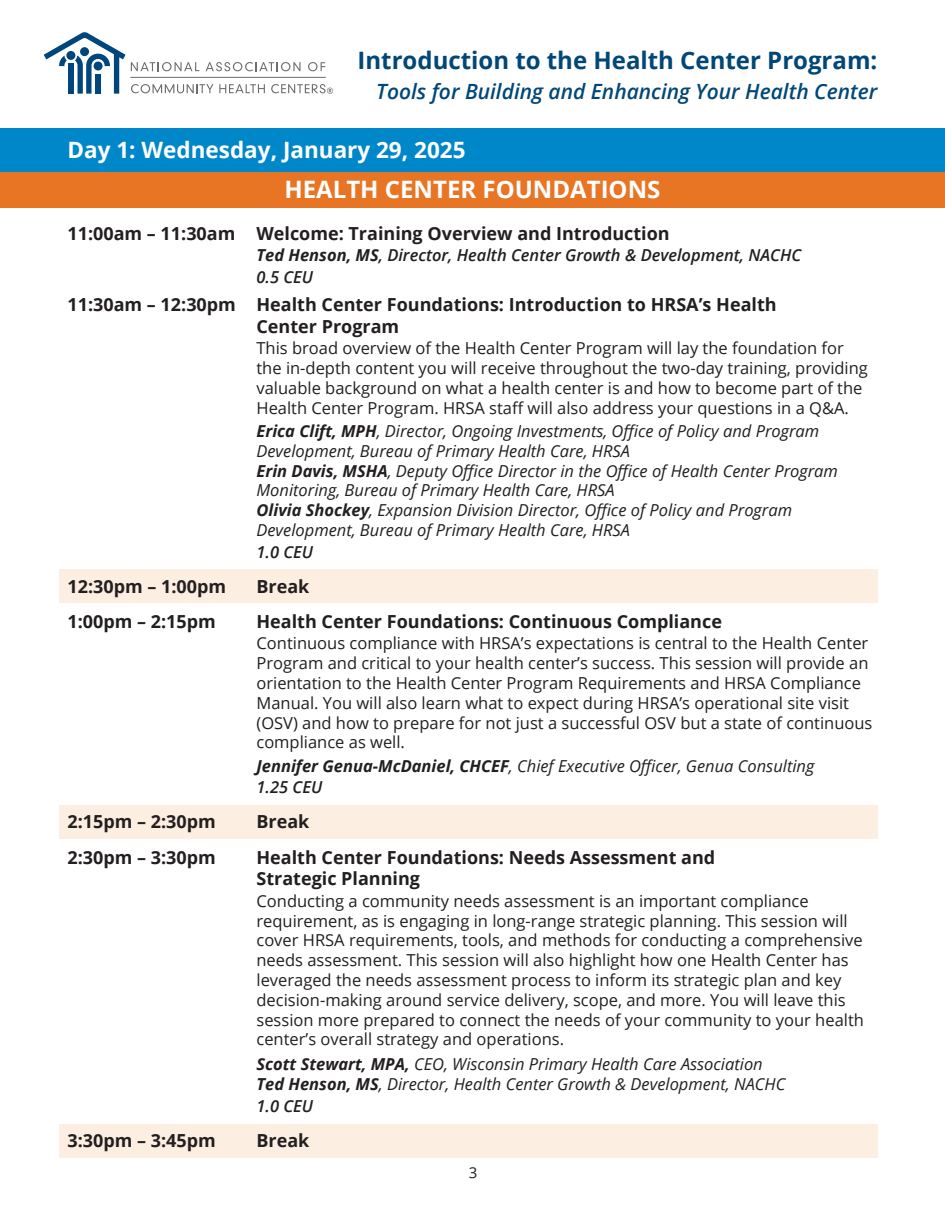
<style>
.page{position:relative;width:945px;height:1215px;background:#fff}
.page>*{position:absolute;margin:0;border:0;box-sizing:border-box;transform-origin:0 0}
.t1{font:700 24px "Open Sans";color:#004778}
.t2{font:700 24px "Open Sans";color:#fff}
.t3{font:700 22.5px "Open Sans";color:#fff}
.t4{font:italic 600 21px "Open Sans";color:#004778}
.t5{font:700 18px/21.6px "Open Sans";color:#231f20}
.t6{font:16.5px/19.8px "Open Sans";color:#231f20}
.t7{font:italic 16.5px/19.8px "Open Sans";color:#231f20}
.t8{font:italic 600 16.5px "Open Sans";color:#231f20}
.t9{font:15px "Open Sans";color:#231f20}
.s1{font-weight:700}
</style>
<div class="page">
<div style="left:59px;top:1124px;width:819px;height:34px;background:#fceee1"></div>
<div style="left:59px;top:805px;width:819px;height:34px;background:#fceee1"></div>
<div style="left:59px;top:569px;width:819px;height:34px;background:#fceee1"></div>
<svg style="left:44px;top:32px;width:289px;height:62px"></svg>
<div style="left:0;top:171px;width:945px;height:37px;background:#e87524"></div>
<div style="left:0;top:128px;width:945px;height:43px;background:#0087ca"></div>
<p class="t1" style="left:358px;top:43px;width:521px">Introduction to the Health Center Program:</p>
<p class="t4" style="left:376px;top:77px;width:503px">Tools for Building and Enhancing Your Health Center</p>
<p class="t3" style="left:68px;top:134px;width:400px">Day 1: Wednesday, January 29, 2025</p>
<p class="t2" style="left:284px;top:172px;width:378px">HEALTH CENTER FOUNDATIONS</p>
<p class="t5" style="left:68px;top:222px;width:604px">11:00am – 11:30am Welcome: Training Overview and Introduction</p>
<p class="t8" style="left:256px;top:244px;width:546px"><span class="s1">Ted Henson, MS</span>, Director, Health Center Growth &amp; Development, NACHC</p>
<p class="t8" style="left:257px;top:266px;width:58px">0.5 CEU</p>
<p class="t5" style="left:256px;top:293px;width:522px;text-indent:-189px">11:30am – 12:30pm Health Center Foundations: Introduction to HRSA’s Health<br>Center Program</p>
<p class="t6" style="left:256px;top:338px;width:613px">This broad overview of the Health Center Program will lay the foundation for the in-depth content you will receive throughout the two-day training, providing valuable background on what a health center is and how to become part of the Health Center Program. HRSA staff will also address your questions in a Q&amp;A.</p>
<p class="t7" style="left:256px;top:421px;width:564px"><span class="s1">Erica Clift, MPH</span>, Director, Ongoing Investments, Office of Policy and Program<br>Development, Bureau of Primary Health Care, HRSA</p>
<p class="t7" style="left:256px;top:460px;width:583px"><span class="s1">Erin Davis, MSHA</span>, Deputy Office Director in the Office of Health Center Program<br>Monitoring, Bureau of Primary Health Care, HRSA</p>
<p class="t7" style="left:256px;top:500px;width:537px"><span class="s1">Olivia Shockey</span>, Expansion Division Director, Office of Policy and Program<br>Development, Bureau of Primary Health Care, HRSA</p>
<p class="t8" style="left:256px;top:540px;width:58px">1.0 CEU</p>
<p class="t5" style="left:68px;top:575px;width:160px">12:30pm – 1:00pm</p>
<p class="t5" style="left:256px;top:575px;width:54px">Break</p>
<p class="t5" style="left:68px;top:610px;width:150px">1:00pm – 2:15pm</p>
<p class="t5" style="left:256px;top:610px;width:467px">Health Center Foundations: Continuous Compliance</p>
<p class="t6" style="left:256px;top:633px;width:618px">Continuous compliance with HRSA’s expectations is central to the Health Center Program and critical to your health center’s success. This session will provide an orientation to the Health Center Program Requirements and HRSA Compliance Manual. You will also learn what to expect during HRSA’s operational site visit (OSV) and how to prepare for not just a successful OSV but a state of continuous compliance as well.</p>
<p class="t7" style="left:256px;top:755px;width:559px"><span class="s1">Jennifer Genua-McDaniel, CHCEF</span>, Chief Executive Officer, Genua Consulting</p>
<p class="t8" style="left:256px;top:776px;width:67px">1.25 CEU</p>
<p class="t5" style="left:68px;top:811px;width:150px">2:15pm – 2:30pm</p>
<p class="t5" style="left:256px;top:811px;width:54px">Break</p>
<p class="t5" style="left:68px;top:846px;width:150px">2:30pm – 3:30pm</p>
<p class="t5" style="left:256px;top:846px;width:460px">Health Center Foundations: Needs Assessment and<br>Strategic Planning</p>
<p class="t6" style="left:256px;top:890px;width:609px">Conducting a community needs assessment is an important compliance requirement, as is engaging in long-range strategic planning. This session will cover HRSA requirements, tools, and methods for conducting a comprehensive needs assessment. This session will also highlight how one Health Center has leveraged the needs assessment process to inform its strategic plan and key decision-making around service delivery, scope, and more. You will leave this session more prepared to connect the needs of your community to your health center’s overall strategy and operations.</p>
<p class="t7" style="left:256px;top:1054px;width:508px"><span class="s1">Scott Stewart, MPA,</span> CEO, Wisconsin Primary Health Care Association</p>
<p class="t7" style="left:256px;top:1074px;width:530px"><span class="s1">Ted Henson, MS</span>, Director, Health Center Growth &amp; Development, NACHC</p>
<p class="t8" style="left:256px;top:1095px;width:58px">1.0 CEU</p>
<p class="t5" style="left:68px;top:1129px;width:150px">3:30pm – 3:45pm</p>
<p class="t5" style="left:256px;top:1129px;width:54px">Break</p>
<p class="t9" style="left:469px;top:1163px;width:10px">3</p>
</div>
